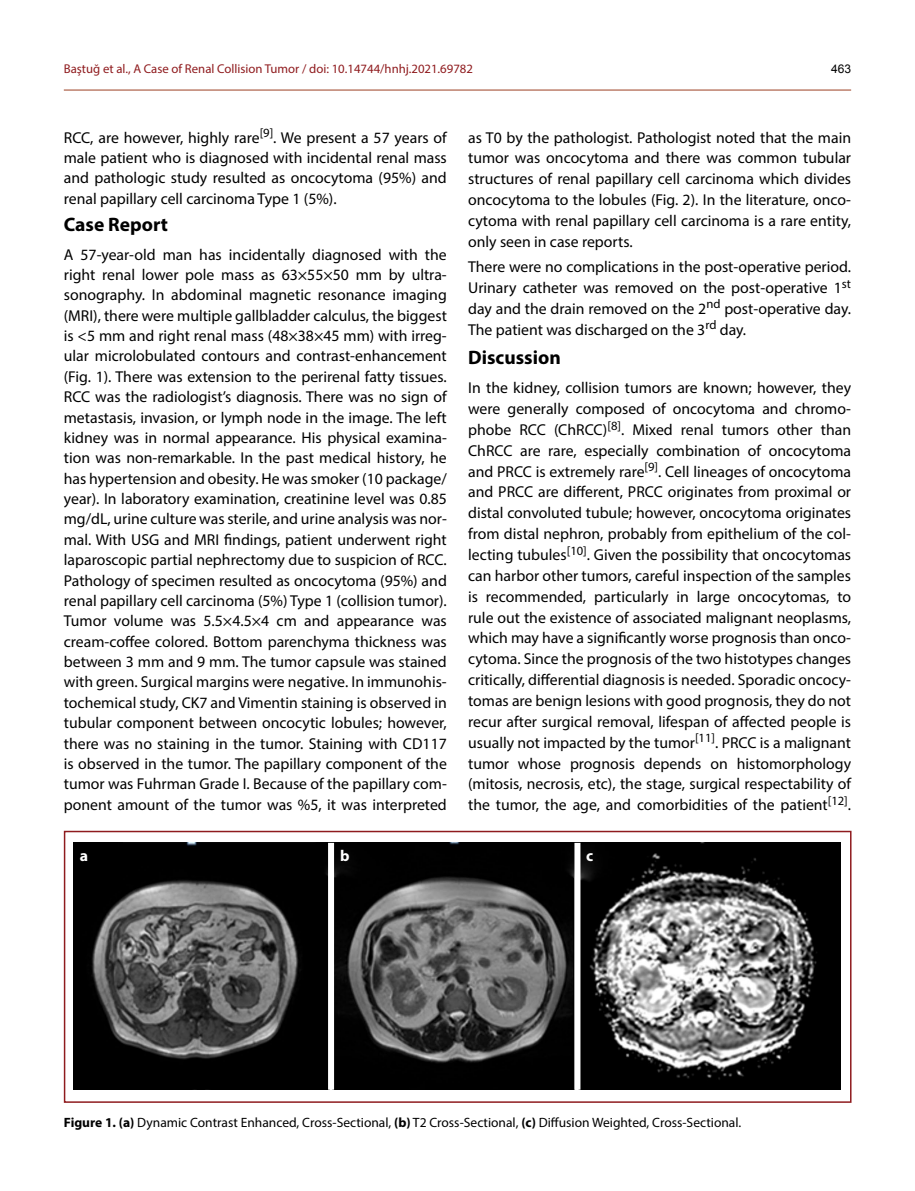
<style>
.page{position:relative;width:915px;height:1191px;background:#fff}
.page>*{position:absolute;margin:0;border:0;box-sizing:border-box;transform-origin:0 0}
.t1{font:700 19.5px "Myriad Pro";color:#000}
.t2{font:15.75px/20.4px "Myriad Pro";color:#000;text-align:justify}
.t3{font:700 15.75px "Myriad Pro";color:#fff}
.t4{font:13.5px "Myriad Pro";color:#000}
.t5{font:12.75px "Myriad Pro";color:#8f1b1e}
.t6{font:12px "Arial";color:#000}
.s1{font-weight:700}
</style>
<div class="page">
<hr style="left:64px;top:89px;width:786px;height:2px;background:#bd7f6c">
<div style="left:64px;top:830px;width:787px;height:272px;border:2px solid #8f1b1e"></div>
<img style="left:74px;top:843px;width:766px;height:246px">
<div style="left:328px;top:843px;width:6px;height:246px;background:#fff"></div>
<div style="left:574px;top:843px;width:6px;height:246px;background:#fff"></div>
<p class="t5" style="left:64px;top:61px;width:410px">Baştuğ et al., A Case of Renal Collision Tumor / doi: 10.14744/hnhj.2021.69782</p>
<p class="t6" style="left:830px;top:60px;width:22px">463</p>
<p class="t2" style="left:64px;top:127px;width:384px">RCC, are however, highly rare<sup>[9]</sup>. We present a 57 years of male patient who is diagnosed with incidental renal mass and pathologic study resulted as oncocytoma (95%) and renal papillary cell carcinoma Type 1 (5%).</p>
<p class="t1" style="left:64px;top:211px;width:106px">Case Report</p>
<p class="t2" style="left:64px;top:244px;width:384px">A 57-year-old man has incidentally diagnosed with the right renal lower pole mass as 63×55×50 mm by ultra&shy;sonography. In abdominal magnetic resonance imaging (MRI), there were multiple gallbladder calculus, the biggest is &lt;5 mm and right renal mass (48×38×45 mm) with irreg&shy;ular microlobulated contours and contrast-enhancement (Fig. 1). There was extension to the perirenal fatty tissues.<br>RCC was the radiologist’s diagnosis. There was no sign of metastasis, invasion, or lymph node in the image. The left kidney was in normal appearance. His physical examina&shy;tion was non-remarkable. In the past medical history, he has hypertension and obesity. He was smoker (10 package/ year). In laboratory examination, creatinine level was 0.85 mg/dL, urine culture was sterile, and urine analysis was nor&shy;mal. With USG and MRI findings, patient underwent right laparoscopic partial nephrectomy due to suspicion of RCC.<br>Pathology of specimen resulted as oncocytoma (95%) and renal papillary cell carcinoma (5%) Type 1 (collision tumor).<br>Tumor volume was 5.5×4.5×4 cm and appearance was cream-coffee colored. Bottom parenchyma thickness was between 3 mm and 9 mm. The tumor capsule was stained with green. Surgical margins were negative. In immunohis&shy;tochemical study, CK7 and Vimentin staining is observed in tubular component between oncocytic lobules; however, there was no staining in the tumor. Staining with CD117 is observed in the tumor. The papillary component of the tumor was Fuhrman Grade I. Because of the papillary com&shy;ponent amount of the tumor was %5, it was interpreted</p>
<p class="t2" style="left:468px;top:127px;width:384px;line-height:20.9px">as T0 by the pathologist. Pathologist noted that the main tumor was oncocytoma and there was common tubular structures of renal papillary cell carcinoma which divides oncocytoma to the lobules (Fig. 2). In the literature, onco&shy;cytoma with renal papillary cell carcinoma is a rare entity, only seen in case reports.</p>
<p class="t2" style="left:468px;top:256px;width:384px;line-height:20.9px">There were no complications in the post-operative period.<br>Urinary catheter was removed on the post-operative 1<sup>st </sup>day and the drain removed on the 2<sup>nd</sup> post-operative day.<br>The patient was discharged on the 3<sup>rd</sup> day.</p>
<p class="t1" style="left:468px;top:344px;width:94px">Discussion</p>
<p class="t2" style="left:468px;top:377px;width:384px;line-height:20.9px">In the kidney, collision tumors are known; however, they were generally composed of oncocytoma and chromo&shy;phobe RCC (ChRCC)<sup>[8]</sup>. Mixed renal tumors other than ChRCC are rare, especially combination of oncocytoma and PRCC is extremely rare<sup>[9]</sup>. Cell lineages of oncocytoma and PRCC are different, PRCC originates from proximal or distal convoluted tubule; however, oncocytoma originates from distal nephron, probably from epithelium of the col&shy;lecting tubules<sup>[10]</sup>. Given the possibility that oncocytomas can harbor other tumors, careful inspection of the samples is recommended, particularly in large oncocytomas, to rule out the existence of associated malignant neoplasms, which may have a significantly worse prognosis than onco&shy;cytoma. Since the prognosis of the two histotypes changes critically, differential diagnosis is needed. Sporadic oncocy&shy;tomas are benign lesions with good prognosis, they do not recur after surgical removal, lifespan of affected people is usually not impacted by the tumor<sup>[11]</sup>. PRCC is a malignant tumor whose prognosis depends on histomorphology (mitosis, necrosis, etc), the stage, surgical respectability of the tumor, the age, and comorbidities of the patient<sup>[12]</sup>.</p>
<p class="t3" style="left:80px;top:845px;width:10px">a</p>
<p class="t3" style="left:340px;top:845px;width:11px">b</p>
<p class="t3" style="left:585px;top:845px;width:9px">c</p>
<p class="t4" style="left:64px;top:1114px;width:678px"><span class="s1">Figure 1. (a)</span> Dynamic Contrast Enhanced, Cross-Sectional, <span class="s1">(b)</span> T2 Cross-Sectional, <span class="s1">(c)</span> Diffusion Weighted, Cross-Sectional.</p>
</div>
